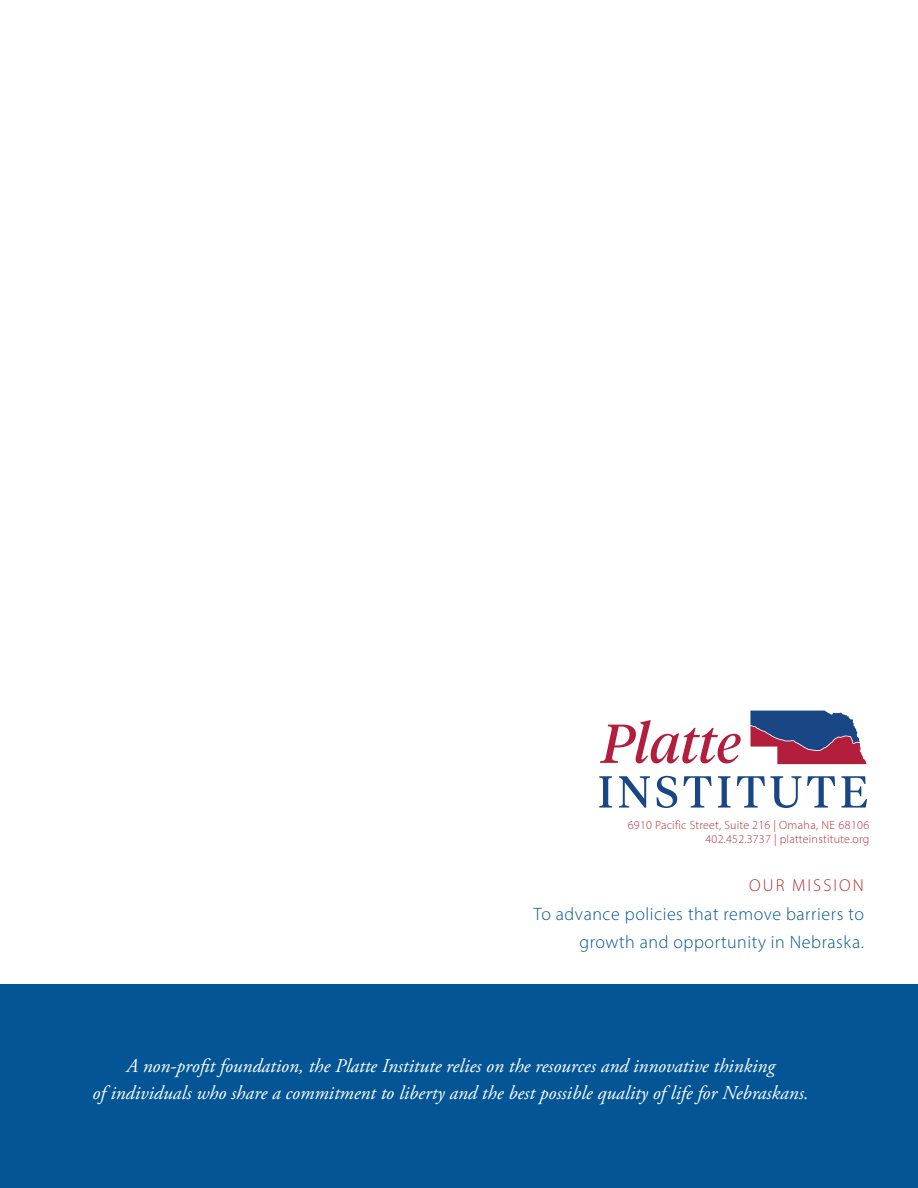
<style>
.page{position:relative;width:918px;height:1188px;background:#fff}
.page>*{position:absolute;margin:0;border:0;box-sizing:border-box;transform-origin:0 0}
.t1{font:italic 19.5px/27px "Adobe Garamond Pro";color:#fff;text-align:center}
.t2{font:300 18px/28.5px "Myriad Pro";letter-spacing:.03em;color:#035595;text-align:right}
.t3{font:300 17.25px "Myriad Pro";letter-spacing:.12em;color:#b42e34}
.t4{font:300 12px/14.4px "Myriad Pro";letter-spacing:.02em;color:#b42e34;text-align:right}
</style>
<div class="page">
<svg style="left:750px;top:711px;width:117px;height:53px"></svg>
<svg style="left:600px;top:720px;width:141px;height:43px"></svg>
<svg style="left:599px;top:776px;width:13px;height:32px"></svg>
<svg style="left:619px;top:776px;width:31px;height:32px"></svg>
<svg style="left:657px;top:776px;width:20px;height:32px"></svg>
<svg style="left:684px;top:776px;width:28px;height:32px"></svg>
<svg style="left:718px;top:776px;width:13px;height:32px"></svg>
<svg style="left:737px;top:776px;width:98px;height:32px"></svg>
<svg style="left:841px;top:776px;width:26px;height:32px"></svg>
<div style="left:0;top:984px;width:918px;height:204px;background:#035595"></div>
<p class="t4" style="left:628px;top:817px;width:243px">6910 Pacific Street, Suite 216 | Omaha, NE 68106<br>402.452.3737 | platteinstitute.org</p>
<p class="t3" style="left:749px;top:875px;width:116px">OUR MISSION</p>
<p class="t2" style="left:534px;top:899px;width:332px">To advance policies that remove barriers to growth and opportunity in Nebraska.</p>
<p class="t1" style="left:93px;top:1053px;width:718px">A non-profit foundation, the Platte Institute relies on the resources and innovative thinking<br>of individuals who share a commitment to liberty and the best possible quality of life for Nebraskans.</p>
</div>
